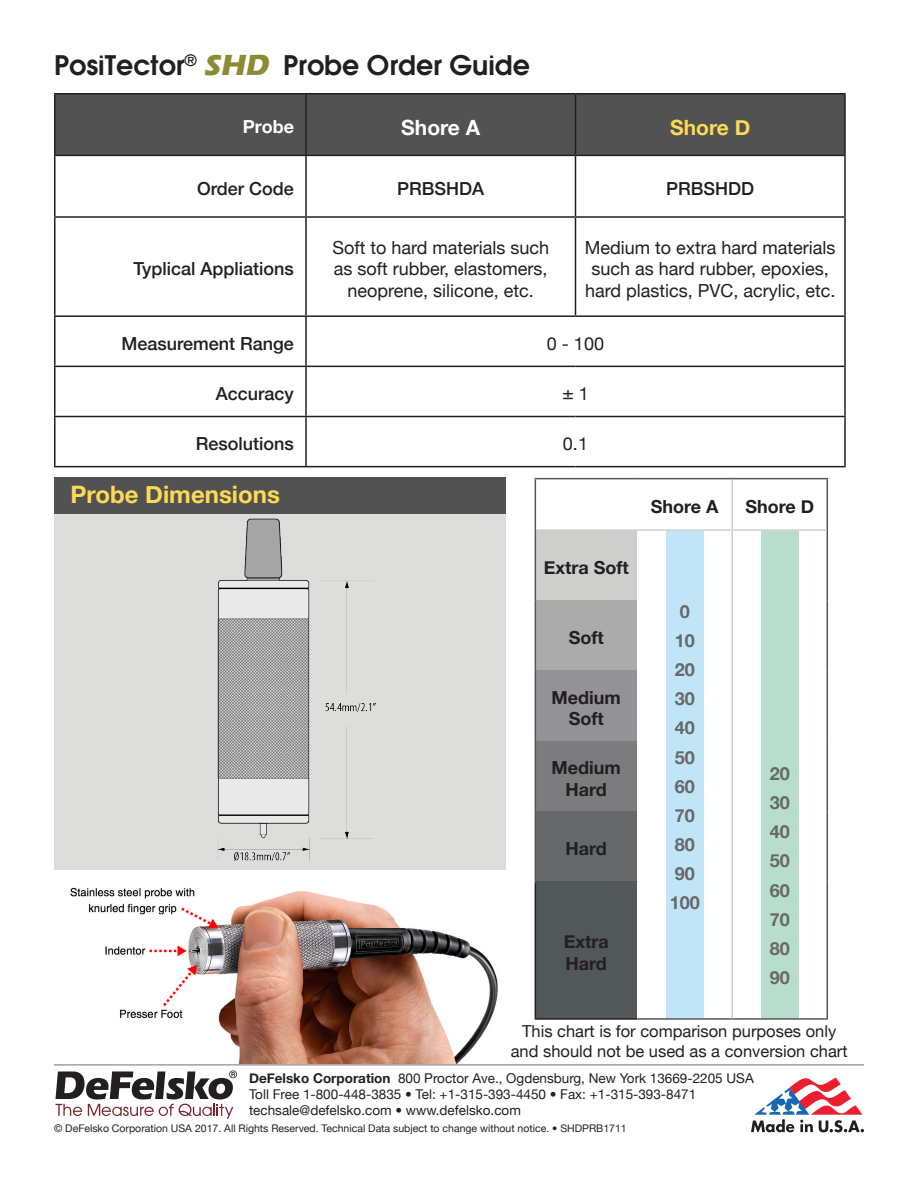
<style>
.page{position:relative;width:918px;height:1188px;background:#fff}
.page>*{position:absolute;margin:0;border:0;box-sizing:border-box;transform-origin:0 0}
.t1{font:600 27px "Avant Garde";color:#231f20}
.t2{font:700 24px "Helvetica Neue";color:#fed953}
.t3{font:700 21px "Helvetica Neue";color:#fff}
.t4{font:700 21px "Helvetica Neue";color:#fed953}
.t5{font:18px/21.6px "Helvetica Neue";color:#231f20;text-align:center}
.t6{font:500 18px "Helvetica Neue";color:#231f20}
.t7{font:700 18px/21.6px "Helvetica Neue";color:#231f20;text-align:center}
.t8{font:700 18px "Helvetica Neue";color:#666869}
.t9{font:700 18px "Helvetica Neue";color:#fff}
.t10{font:500 18px "Avenir";color:#231f20}
.t11{font:16.5px/19.8px "Helvetica Neue";color:#231f20;text-align:center}
.t12{font:13.5px "Helvetica Neue";color:#231f20}
.t13{font:10.5px "Helvetica Neue";color:#231f20}
.s1{font-family:"Eras ITC";font-weight:700;font-size:30px;color:#8e8a33}
.s2{font-family:"Helvetica Neue";font-weight:400}
.s3{font-weight:700}
.s4{font-family:"Avenir"}
</style>
<div class="page">
<img style="left:70px;top:887px;width:428px;height:177px">
<div style="left:761px;top:531px;width:38px;height:488px;background:#b8ddcc"></div>
<div style="left:666px;top:531px;width:38px;height:488px;background:#c1e5f6"></div>
<svg style="left:751px;top:1077px;width:113px;height:55px"></svg>
<hr style="left:54px;top:1064px;width:810px;height:2px;background:#a4a3a3">
<svg style="left:55px;top:1071px;width:182px;height:48px"></svg>
<div style="left:56px;top:94px;width:788px;height:61px;background:#535252"></div>
<hr style="left:54px;top:93px;width:252px;height:1px;background:#231f20">
<hr style="left:54px;top:94px;width:2px;height:61px;background:#231f20">
<hr style="left:306px;top:93px;width:270px;height:1px;background:#231f20">
<hr style="left:305px;top:94px;width:2px;height:61px;background:#231f20">
<hr style="left:576px;top:93px;width:270px;height:1px;background:#231f20">
<hr style="left:575px;top:94px;width:1px;height:61px;background:#231f20">
<hr style="left:844px;top:94px;width:2px;height:61px;background:#231f20">
<hr style="left:54px;top:155px;width:252px;height:1px;background:#231f20">
<hr style="left:54px;top:156px;width:2px;height:60px;background:#231f20">
<hr style="left:306px;top:155px;width:270px;height:1px;background:#231f20">
<hr style="left:305px;top:156px;width:2px;height:60px;background:#231f20">
<hr style="left:576px;top:155px;width:270px;height:1px;background:#231f20">
<hr style="left:575px;top:156px;width:1px;height:60px;background:#231f20">
<hr style="left:844px;top:156px;width:2px;height:60px;background:#231f20">
<hr style="left:54px;top:216px;width:252px;height:2px;background:#231f20">
<hr style="left:54px;top:218px;width:2px;height:97px;background:#231f20">
<hr style="left:306px;top:216px;width:270px;height:2px;background:#231f20">
<hr style="left:305px;top:218px;width:2px;height:97px;background:#231f20">
<hr style="left:576px;top:216px;width:270px;height:2px;background:#231f20">
<hr style="left:575px;top:218px;width:1px;height:97px;background:#231f20">
<hr style="left:844px;top:218px;width:2px;height:97px;background:#231f20">
<hr style="left:54px;top:315px;width:252px;height:2px;background:#231f20">
<hr style="left:54px;top:317px;width:2px;height:49px;background:#231f20">
<hr style="left:306px;top:315px;width:270px;height:2px;background:#231f20">
<hr style="left:305px;top:317px;width:2px;height:49px;background:#231f20">
<hr style="left:576px;top:315px;width:270px;height:2px;background:#231f20">
<hr style="left:844px;top:317px;width:2px;height:49px;background:#231f20">
<hr style="left:54px;top:366px;width:252px;height:1px;background:#231f20">
<hr style="left:54px;top:367px;width:2px;height:49px;background:#231f20">
<hr style="left:306px;top:366px;width:270px;height:1px;background:#231f20">
<hr style="left:305px;top:367px;width:2px;height:49px;background:#231f20">
<hr style="left:576px;top:366px;width:270px;height:1px;background:#231f20">
<hr style="left:844px;top:367px;width:2px;height:49px;background:#231f20">
<hr style="left:54px;top:416px;width:252px;height:1px;background:#231f20">
<hr style="left:54px;top:417px;width:2px;height:49px;background:#231f20">
<hr style="left:306px;top:416px;width:270px;height:1px;background:#231f20">
<hr style="left:305px;top:417px;width:2px;height:49px;background:#231f20">
<hr style="left:576px;top:416px;width:270px;height:1px;background:#231f20">
<hr style="left:844px;top:417px;width:2px;height:49px;background:#231f20">
<hr style="left:54px;top:466px;width:252px;height:1px;background:#231f20">
<hr style="left:306px;top:466px;width:270px;height:1px;background:#231f20">
<hr style="left:576px;top:466px;width:270px;height:1px;background:#231f20">
<div style="left:54px;top:513px;width:452px;height:356px;background:#dddddb"></div>
<div style="left:54px;top:477px;width:452px;height:37px;background:#535252"></div>
<img style="left:202px;top:518px;width:187px;height:352px">
<div style="left:535px;top:530px;width:102px;height:70px;background:#cececd"></div>
<div style="left:535px;top:600px;width:102px;height:71px;background:#acabac"></div>
<div style="left:535px;top:671px;width:102px;height:70px;background:#939296"></div>
<div style="left:535px;top:741px;width:102px;height:70px;background:#7c7b7e"></div>
<div style="left:535px;top:811px;width:102px;height:71px;background:#666869"></div>
<div style="left:535px;top:882px;width:102px;height:137px;background:#525759"></div>
<hr style="left:535px;top:882px;width:1px;height:136px;background:#231f20">
<hr style="left:535px;top:1018px;width:102px;height:2px;background:#231f20">
<hr style="left:731px;top:479px;width:2px;height:50px;background:#cececd">
<hr style="left:535px;top:478px;width:102px;height:1px;background:#545759">
<hr style="left:535px;top:479px;width:1px;height:51px;background:#545759">
<hr style="left:637px;top:478px;width:95px;height:1px;background:#545759">
<hr style="left:732px;top:478px;width:96px;height:1px;background:#545759">
<hr style="left:826px;top:479px;width:2px;height:51px;background:#545759">
<hr style="left:535px;top:530px;width:1px;height:70px;background:#545759">
<hr style="left:826px;top:530px;width:2px;height:70px;background:#545759">
<hr style="left:826px;top:600px;width:2px;height:71px;background:#545759">
<hr style="left:826px;top:671px;width:2px;height:70px;background:#545759">
<hr style="left:826px;top:741px;width:2px;height:70px;background:#545759">
<hr style="left:826px;top:811px;width:2px;height:71px;background:#545759">
<hr style="left:826px;top:882px;width:2px;height:136px;background:#545759">
<hr style="left:637px;top:1018px;width:95px;height:2px;background:#545759">
<hr style="left:732px;top:1018px;width:96px;height:2px;background:#545759">
<hr style="left:535px;top:600px;width:1px;height:71px;background:#545759">
<hr style="left:535px;top:671px;width:1px;height:70px;background:#545759">
<hr style="left:535px;top:741px;width:1px;height:70px;background:#545759">
<hr style="left:535px;top:811px;width:1px;height:70px;background:#545759">
<hr style="left:535px;top:881px;width:102px;height:1px;background:#545759">
<hr style="left:731px;top:531px;width:2px;height:69px;background:#cececd">
<hr style="left:731px;top:600px;width:2px;height:71px;background:#cececd">
<hr style="left:731px;top:671px;width:2px;height:70px;background:#cececd">
<hr style="left:731px;top:741px;width:2px;height:70px;background:#cececd">
<hr style="left:731px;top:811px;width:2px;height:71px;background:#cececd">
<hr style="left:731px;top:882px;width:2px;height:136px;background:#cececd">
<hr style="left:536px;top:529px;width:101px;height:2px;background:#cececd">
<hr style="left:637px;top:529px;width:95px;height:2px;background:#cececd">
<hr style="left:732px;top:529px;width:94px;height:2px;background:#cececd">
<p class="t1" style="left:54px;top:44px;width:478px">PosiTector<sup>®</sup> <span class="s1">SHD</span> Probe Order Guide</p>
<p class="t9" style="left:243px;top:113px;width:53px">Probe</p>
<p class="t3" style="left:401px;top:111px;width:80px">Shore A</p>
<p class="t4" style="left:670px;top:111px;width:82px">Shore D</p>
<p class="t6" style="left:197px;top:174px;width:98px">Order Code</p>
<p class="t6" style="left:397px;top:174px;width:89px">PRBSHDA</p>
<p class="t6" style="left:666px;top:174px;width:90px">PRBSHDD</p>
<p class="t6" style="left:134px;top:255px;width:162px">Typlical Appliations</p>
<p class="t5" style="left:332px;top:237px;width:218px">Soft to hard materials such as soft rubber, elastomers, neoprene, silicone, etc.</p>
<p class="t5" style="left:585px;top:237px;width:252px">Medium to extra hard materials such as hard rubber, epoxies, hard plastics, PVC, acrylic, etc.</p>
<p class="t6" style="left:122px;top:329px;width:174px">Measurement Range</p>
<p class="t5" style="left:547px;top:334px;width:59px">0 - 100</p>
<p class="t6" style="left:216px;top:379px;width:80px">Accuracy</p>
<p class="t10" style="left:562px;top:379px;width:28px">± <span class="s2">1</span></p>
<p class="t6" style="left:196px;top:429px;width:100px">Resolutions</p>
<p class="t5" style="left:563px;top:434px;width:27px">0.1</p>
<p class="t2" style="left:71px;top:475px;width:211px">Probe Dimensions</p>
<p class="t7" style="left:544px;top:557px;width:87px">Extra Soft</p>
<p class="t7" style="left:569px;top:628px;width:37px">Soft</p>
<p class="t7" style="left:552px;top:687px;width:71px">Medium<br>Soft</p>
<p class="t7" style="left:552px;top:757px;width:71px">Medium<br>Hard</p>
<p class="t7" style="left:566px;top:839px;width:43px">Hard</p>
<p class="t7" style="left:564px;top:932px;width:46px;text-align:left">Extra<br>Hard</p>
<p class="t7" style="left:651px;top:496px;width:69px">Shore A</p>
<p class="t7" style="left:745px;top:496px;width:70px">Shore D</p>
<p class="t8" style="left:680px;top:597px;width:12px">0</p>
<p class="t8" style="left:675px;top:627px;width:22px">10</p>
<p class="t8" style="left:675px;top:656px;width:22px">20</p>
<p class="t8" style="left:675px;top:685px;width:22px">30</p>
<p class="t8" style="left:675px;top:714px;width:22px">40</p>
<p class="t8" style="left:675px;top:743px;width:22px">50</p>
<p class="t8" style="left:675px;top:772px;width:22px">60</p>
<p class="t8" style="left:675px;top:801px;width:22px">70</p>
<p class="t8" style="left:675px;top:830px;width:22px">80</p>
<p class="t8" style="left:675px;top:859px;width:22px">90</p>
<p class="t8" style="left:670px;top:888px;width:32px">100</p>
<p class="t8" style="left:770px;top:760px;width:22px">20</p>
<p class="t8" style="left:770px;top:789px;width:22px">30</p>
<p class="t8" style="left:770px;top:818px;width:22px">40</p>
<p class="t8" style="left:770px;top:847px;width:22px">50</p>
<p class="t8" style="left:770px;top:876px;width:22px">60</p>
<p class="t8" style="left:770px;top:905px;width:22px">70</p>
<p class="t8" style="left:770px;top:934px;width:22px">80</p>
<p class="t8" style="left:770px;top:963px;width:22px">90</p>
<p class="t11" style="left:511px;top:1022px;width:338px">This chart is for comparison purposes only and should not be used as a conversion chart</p>
<p class="t12" style="left:249px;top:1068px;width:506px"><span class="s3">DeFelsko Corporation</span> 800 Proctor Ave., Ogdensburg, New York 13669-2205 USA</p>
<p class="t12" style="left:249px;top:1084px;width:449px">Toll Free 1-800-448-3835 <span class="s4">•</span> Tel: +1-315-393-4450 <span class="s4">•</span> Fax: +1-315-393-8471</p>
<p class="t12" style="left:249px;top:1101px;width:273px">techsale@defelsko.com <span class="s4">•</span> www.defelsko.com</p>
<p class="t13" style="left:54px;top:1121px;width:574px">© DeFelsko Corporation USA 2017. All Rights Reserved. Technical Data subject to change without notice. <span class="s4">•</span> SHDPRB1711</p>
</div>
